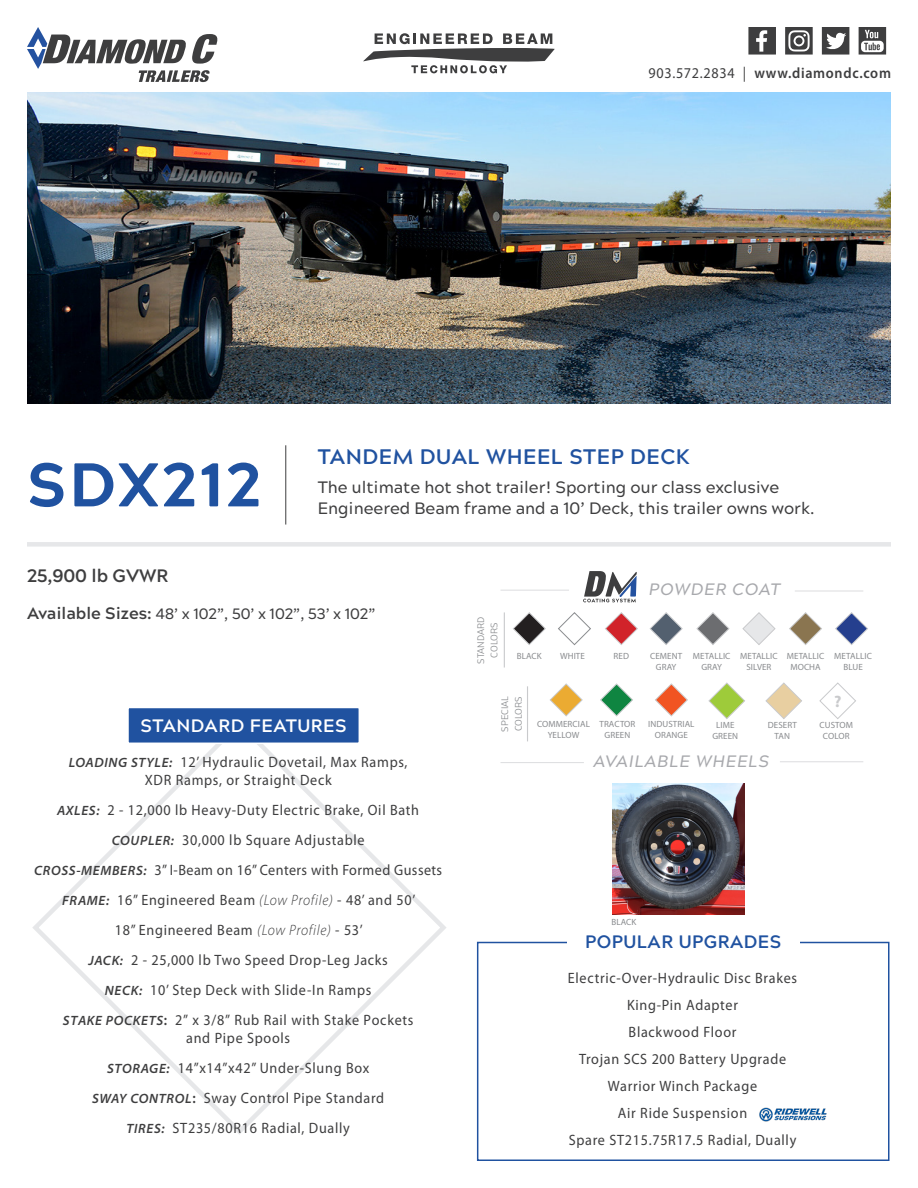
<style>
.page{position:relative;width:918px;height:1188px;background:#fff}
.page>*{position:absolute;margin:0;border:0;box-sizing:border-box;transform-origin:0 0}
.t1{font:800 61.5px "Acherus Grotesque";letter-spacing:.05em;color:#2052a0}
.t2{font:700 21px "Acherus Grotesque";letter-spacing:.025em;color:#2052a0}
.t3{font:700 18px "Acherus Grotesque";letter-spacing:.025em;color:#fff}
.t4{font:700 18px "Acherus Grotesque";letter-spacing:.025em;color:#2052a0}
.t5{font:700 18px "Acherus Grotesque";color:#3e3e3f}
.t6{font:500 16.5px/21px "Acherus Grotesque";color:#3e3e3f}
.t7{font:italic 500 16.5px "Acherus Grotesque";letter-spacing:.05em;color:#a8a9ad}
.t8{font:700 16.5px "Myriad Pro";color:#c9cacc}
.t9{font:15px "Myriad Pro";letter-spacing:.05em;color:#3e3e3f;scale:.94 1}
.t10{font:15px "Myriad Pro";letter-spacing:.03em;color:#3e3e3f;scale:.94 1}
.t11{font:500 15px "Acherus Grotesque";color:#3e3e3f}
.t12{font:600 15px "Myriad Pro";letter-spacing:.05em;color:#3e3e3f;scale:.94 1}
.t13{font:9px/10.8px "Myriad Pro";letter-spacing:.01em;color:#8a8c8f;text-align:center}
.t14{font:9px/13.5px "Bw Glenn Sans";letter-spacing:.01em;color:#8a8c8f;text-align:center}
.s1{font-weight:400}
.s2{font-weight:700;font-size:16.5px}
.s3{font-weight:600;font-style:italic;font-stretch:semi-expanded;font-size:13.5px}
.s4{font-weight:300;font-style:italic}
.s5{font-weight:600}
</style>
<div class="page">
<svg style="left:513px;top:612px;width:33px;height:33px"></svg>
<svg style="left:650px;top:612px;width:33px;height:33px"></svg>
<svg style="left:696px;top:612px;width:33px;height:33px"></svg>
<svg style="left:558px;top:612px;width:33px;height:33px"></svg>
<svg style="left:742px;top:612px;width:34px;height:33px"></svg>
<svg style="left:605px;top:612px;width:33px;height:33px"></svg>
<svg style="left:835px;top:612px;width:33px;height:33px"></svg>
<svg style="left:789px;top:612px;width:33px;height:33px"></svg>
<hr style="left:527px;top:686px;width:1px;height:55px;background:#c9cacc">
<svg style="left:550px;top:683px;width:33px;height:33px"></svg>
<svg style="left:600px;top:683px;width:33px;height:33px"></svg>
<svg style="left:655px;top:683px;width:33px;height:33px"></svg>
<svg style="left:708px;top:682px;width:37px;height:37px"></svg>
<svg style="left:765px;top:682px;width:37px;height:37px"></svg>
<hr style="left:504px;top:612px;width:1px;height:56px;background:#c9cacc">
<svg style="left:819px;top:682px;width:37px;height:37px"></svg>
<hr style="left:501px;top:590px;width:68px;height:1px;background:#dcdddf">
<hr style="left:795px;top:591px;width:68px;height:1px;background:#dcdddf">
<svg style="left:583px;top:571px;width:54px;height:31px"></svg>
<img style="left:27px;top:93px;width:864px;height:311px">
<svg style="left:27px;top:27px;width:191px;height:55px"></svg>
<svg style="left:748px;top:27px;width:28px;height:28px"></svg>
<svg style="left:785px;top:27px;width:28px;height:28px"></svg>
<svg style="left:822px;top:27px;width:27px;height:28px"></svg>
<svg style="left:859px;top:27px;width:27px;height:28px"></svg>
<div style="left:27px;top:542px;width:864px;height:5px;background:#e6e7e9"></div>
<hr style="left:285px;top:445px;width:1px;height:80px;background:#3e3e3f">
<svg style="left:32px;top:744px;width:414px;height:391px"></svg>
<div style="left:127px;top:707px;width:233px;height:37px;background:#2052a0;border:2px solid #fff"></div>
<div style="left:477px;top:942px;width:413px;height:219px;border:2px solid #2052a0"></div>
<div style="left:567px;top:935px;width:233px;height:14px;background:#fff"></div>
<img style="left:759px;top:1107px;width:68px;height:15px">
<svg style="left:363px;top:33px;width:192px;height:40px"></svg>
<img style="left:613px;top:783px;width:131px;height:132px">
<hr style="left:501px;top:762px;width:83px;height:1px;background:#dcdddf">
<hr style="left:780px;top:761px;width:83px;height:1px;background:#dcdddf">
<p class="t12" style="left:649px;top:64px;width:259px"><span class="s1">903.572.2834 |</span> www.diamondc.com</p>
<p class="t1" style="left:27px;top:432px;width:235px">SDX212</p>
<p class="t5" style="left:27px;top:560px;width:143px">25,900 lb GVWR</p>
<p class="t2" style="left:318px;top:439px;width:374px">TANDEM DUAL WHEEL STEP DECK</p>
<p class="t6" style="left:318px;top:476px;width:498px">The ultimate hot shot trailer! Sporting our class exclusive<br>Engineered Beam frame and a 10’ Deck, this trailer owns work.</p>
<p class="t7" style="left:649px;top:575px;width:133px">POWDER COAT</p>
<p class="t11" style="left:27px;top:601px;width:350px"><span class="s2">Available Sizes:</span> 48’ x 102”, 50’ x 102”, 53’ x 102”</p>
<p class="t3" style="left:141px;top:710px;width:208px">STANDARD FEATURES</p>
<p class="t9" style="left:69px;top:753px;width:362px"><span class="s3">LOADING STYLE:</span> 12’ Hydraulic Dovetail, Max Ramps,</p>
<p class="t9" style="left:145px;top:771px;width:200px">XDR Ramps, or Straight Deck</p>
<p class="t9" style="left:57px;top:801px;width:387px"><span class="s3">AXLES:</span> 2 - 12,000 lb Heavy-Duty Electric Brake, Oil Bath</p>
<p class="t9" style="left:112px;top:831px;width:270px"><span class="s3">COUPLER:</span> 30,000 lb Square Adjustable</p>
<p class="t10" style="left:34px;top:861px;width:436px"><span class="s3">CROSS-MEMBERS:</span> 3” I-Beam on 16” Centers with Formed Gussets</p>
<p class="t9" style="left:62px;top:891px;width:377px"><span class="s3">FRAME:</span> 16” Engineered Beam <span class="s4">(Low Profile)</span> - 48’ and 50’</p>
<p class="t9" style="left:115px;top:921px;width:265px">18” Engineered Beam <span class="s4">(Low Profile)</span> - 53’</p>
<p class="t9" style="left:89px;top:951px;width:320px"><span class="s3">JACK:</span> 2 - 25,000 lb Two Speed Drop-Leg Jacks</p>
<p class="t9" style="left:105px;top:981px;width:285px"><span class="s3">NECK:</span> 10’ Step Deck with Slide-In Ramps</p>
<p class="t9" style="left:63px;top:1011px;width:374px"><span class="s3">STAKE POCKETS</span><span class="s5">:</span> 2” x 3/8” Rub Rail with Stake Pockets</p>
<p class="t9" style="left:186px;top:1029px;width:112px">and Pipe Spools</p>
<p class="t9" style="left:107px;top:1059px;width:280px"><span class="s3">STORAGE:</span> 14”x14”x42” Under-Slung Box</p>
<p class="t9" style="left:92px;top:1089px;width:312px"><span class="s3">SWAY CONTROL</span><span class="s5">:</span> Sway Control Pipe Standard</p>
<p class="t9" style="left:127px;top:1119px;width:239px"><span class="s3">TIRES:</span> ST235/80R16 Radial, Dually</p>
<p class="t14" style="left:474px;top:664px;width:49px;rotate:-90deg">STANDARD<br>COLORS</p>
<p class="t13" style="left:517px;top:650px;width:26px">BLACK</p>
<p class="t13" style="left:650px;top:650px;width:34px">CEMENT</p>
<p class="t13" style="left:656px;top:661px;width:22px">GRAY</p>
<p class="t13" style="left:560px;top:650px;width:26px">WHITE</p>
<p class="t13" style="left:740px;top:650px;width:39px">METALLIC</p>
<p class="t13" style="left:746px;top:661px;width:27px">SILVER</p>
<p class="t13" style="left:614px;top:650px;width:17px">RED</p>
<p class="t13" style="left:787px;top:650px;width:39px">METALLIC</p>
<p class="t13" style="left:790px;top:661px;width:32px">MOCHA</p>
<p class="t13" style="left:693px;top:650px;width:39px">METALLIC</p>
<p class="t13" style="left:701px;top:661px;width:22px">GRAY</p>
<p class="t13" style="left:834px;top:650px;width:39px">METALLIC</p>
<p class="t13" style="left:843px;top:661px;width:21px">BLUE</p>
<p class="t14" style="left:498px;top:732px;width:37px;text-align:left;rotate:-90deg">SPECIAL<br>COLORS</p>
<p class="t13" style="left:537px;top:718px;width:54px">COMMERCIAL</p>
<p class="t13" style="left:548px;top:729px;width:33px">YELLOW</p>
<p class="t13" style="left:599px;top:718px;width:38px">TRACTOR</p>
<p class="t13" style="left:605px;top:729px;width:27px">GREEN</p>
<p class="t13" style="left:648px;top:718px;width:48px">INDUSTRIAL<br>ORANGE</p>
<p class="t13" style="left:716px;top:719px;width:20px">LIME</p>
<p class="t13" style="left:712px;top:730px;width:27px">GREEN</p>
<p class="t13" style="left:768px;top:719px;width:31px">DESERT</p>
<p class="t13" style="left:775px;top:730px;width:17px">TAN</p>
<p class="t7" style="left:594px;top:748px;width:177px">AVAILABLE WHEELS</p>
<p class="t8" style="left:834px;top:691px;width:9px">?</p>
<p class="t13" style="left:819px;top:719px;width:35px">CUSTOM</p>
<p class="t13" style="left:823px;top:730px;width:28px">COLOR</p>
<p class="t13" style="left:611px;top:916px;width:26px">BLACK</p>
<p class="t4" style="left:585px;top:926px;width:198px">POPULAR UPGRADES</p>
<p class="t9" style="left:568px;top:969px;width:245px">Electric-Over-Hydraulic Disc Brakes</p>
<p class="t9" style="left:627px;top:996px;width:120px">King-Pin Adapter</p>
<p class="t9" style="left:629px;top:1023px;width:116px">Blackwood Floor</p>
<p class="t9" style="left:579px;top:1050px;width:222px">Trojan SCS 200 Battery Upgrade</p>
<p class="t9" style="left:608px;top:1077px;width:160px">Warrior Winch Package</p>
<p class="t9" style="left:618px;top:1104px;width:139px">Air Ride Suspension</p>
<p class="t9" style="left:569px;top:1131px;width:244px">Spare ST215.75R17.5 Radial, Dually</p>
</div>
